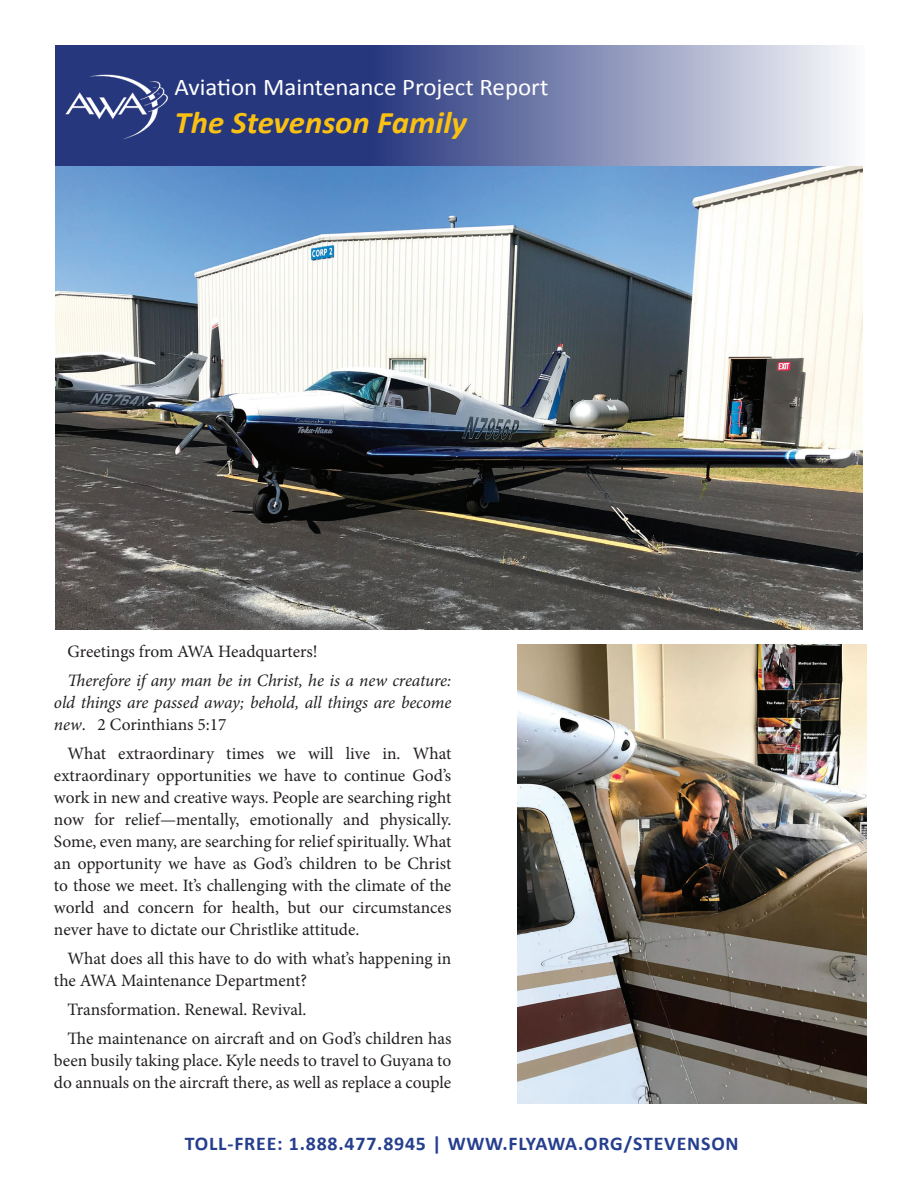
<style>
.page{position:relative;width:918px;height:1188px;background:#fff}
.page>*{position:absolute;margin:0;border:0;box-sizing:border-box;transform-origin:0 0}
.t1{font:italic 700 31.5px "Calibri";color:#fbc112;scale:1.04 1}
.t2{font:24px "Calibri";color:#fff;scale:1.04 1}
.t3{font:700 19.5px "Calibri";letter-spacing:.04em;color:#253f8e}
.t4{font:17.4px/22px "Minion Pro";letter-spacing:-.005em;color:#231f20}
.t5{font:italic 17.4px/22px "Minion Pro";letter-spacing:-.01em;color:#231f20;text-align:justify}
.s1{font-style:normal}
</style>
<div class="page">
<svg style="left:55px;top:45px;width:792px;height:121px;background:#6873a5"></svg>
<img style="left:64px;top:70px;width:106px;height:71px">
<img style="left:55px;top:166px;width:807px;height:464px">
<img style="left:518px;top:645px;width:349px;height:458px">
<h2 class="t2" style="left:175px;top:72px;width:361px">Aviation Maintenance Project Report</h2>
<h1 class="t1" style="left:175px;top:102px;width:283px">The Stevenson Family</h1>
<p class="t4" style="left:68px;top:641px;width:252px">Greetings from AWA Headquarters!</p>
<p class="t5" style="left:54px;top:670px;width:399px;text-indent:14px">Therefore if any man be in Christ, he is a new creature: old things are passed away; behold, all things are become new<span class="s1">. 2 Corinthians 5:17</span></p>
<p class="t4" style="left:54px;top:743px;width:399px;text-align:justify;text-indent:14px">What extraordinary times we will live in. What extraordinary opportunities we have to continue God’s work in new and creative ways. People are searching right now for relief—mentally, emotionally and physically.<br>Some, even many, are searching for relief spiritually. What an opportunity we have as God’s children to be Christ to those we meet. It’s challenging with the climate of the world and concern for health, but our circumstances never have to dictate our Christlike attitude.</p>
<p class="t4" style="left:54px;top:948px;width:399px;text-indent:14px">What does all this have to do with what’s happening in the AWA Maintenance Department?</p>
<p class="t4" style="left:68px;top:995px;width:385px;line-height:28.8px">Transformation. Renewal. Revival.<br>The maintenance on aircraft and on God’s children has</p>
<p class="t4" style="left:54px;top:1049px;width:399px">been busily taking place. Kyle needs to travel to Guyana to do annuals on the aircraft there, as well as replace a couple</p>
<p class="t3" style="left:185px;top:1131px;width:556px">TOLL-FREE: 1.888.477.8945 | WWW.FLYAWA.ORG/STEVENSON</p>
</div>
